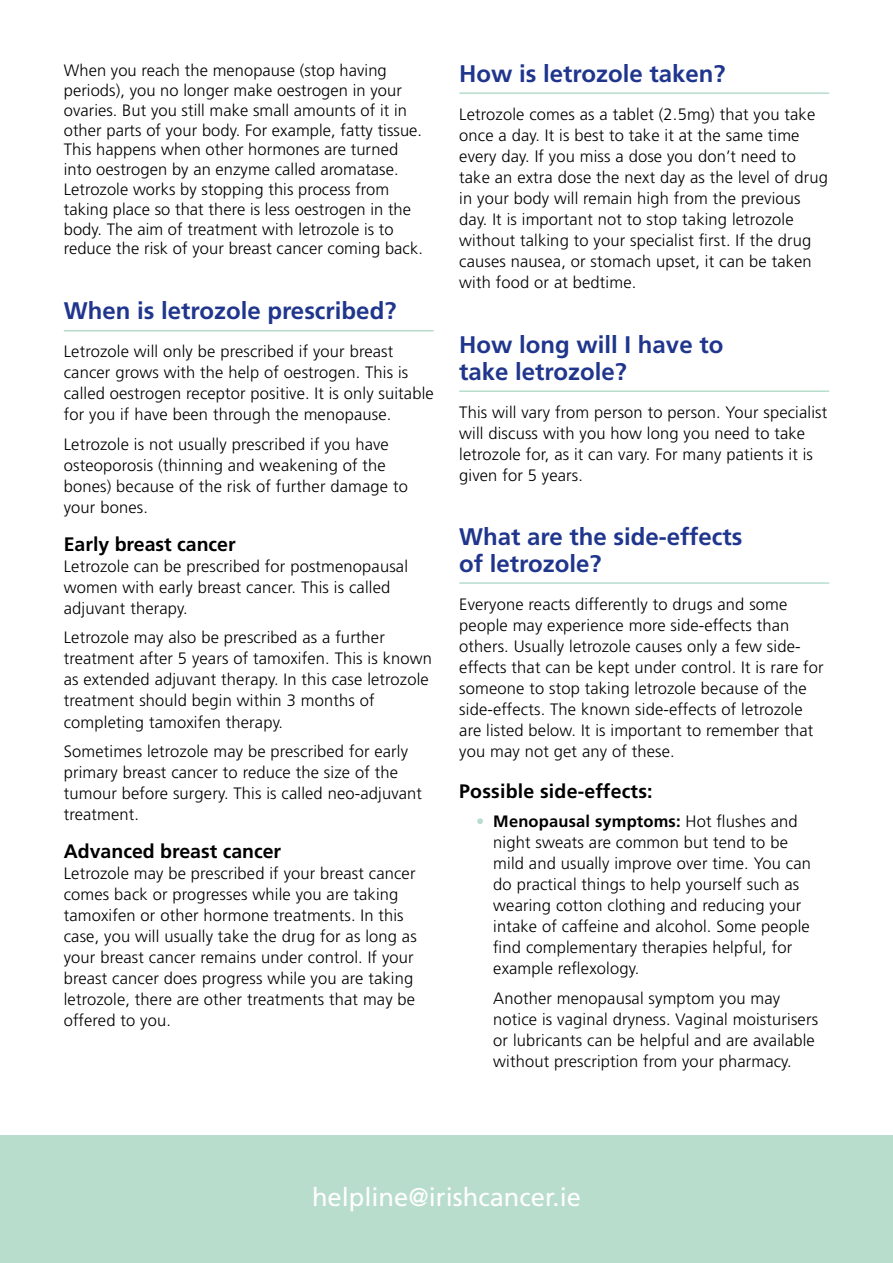
<style>
.page{position:relative;width:893px;height:1263px;background:#fff}
.page>*{position:absolute;margin:0;border:0;box-sizing:border-box;transform-origin:0 0}
.t1{font:25.5px "Frutiger LT Std";color:#fff}
.t2{font:700 24px/27px "Frutiger LT Std";color:#20368d}
.t3{font:700 19.5px "Frutiger LT Std";color:#000}
.t4{font:300 16.5px/21px "Frutiger LT Std";letter-spacing:.01em;color:#000}
.s1{color:#b8ddcd}
.s2{font-weight:700}
</style>
<div class="page">
<hr style="left:64px;top:330px;width:370px;height:1px;background:#b8ddcd">
<hr style="left:459px;top:92px;width:370px;height:2px;background:#b8ddcd">
<hr style="left:459px;top:390px;width:370px;height:2px;background:#b8ddcd">
<hr style="left:459px;top:582px;width:370px;height:2px;background:#b8ddcd">
<div style="left:0;top:1135px;width:893px;height:128px;background:#b8ddcd"></div>
<p class="t4" style="left:64px;top:61px;width:361px;line-height:19.8px">When you reach the menopause (stop having periods), you no longer make oestrogen in your ovaries. But you still make small amounts of it in other parts of your body. For example, fatty tissue.<br>This happens when other hormones are turned into oestrogen by an enzyme called aromatase.<br>Letrozole works by stopping this process from taking place so that there is less oestrogen in the body. The aim of treatment with letrozole is to reduce the risk of your breast cancer coming back.</p>
<h2 class="t2" style="left:64px;top:298px;width:334px">When is letrozole prescribed?</h2>
<p class="t4" style="left:64px;top:341px;width:371px">Letrozole will only be prescribed if your breast cancer grows with the help of oestrogen. This is called oestrogen receptor positive. It is only suitable for you if have been through the menopause.</p>
<p class="t4" style="left:64px;top:434px;width:346px">Letrozole is not usually prescribed if you have osteoporosis (thinning and weakening of the bones) because of the risk of further damage to your bones.</p>
<p class="t3" style="left:64px;top:533px;width:173px">Early breast cancer</p>
<p class="t4" style="left:64px;top:556px;width:346px">Letrozole can be prescribed for postmenopausal women with early breast cancer. This is called adjuvant therapy.</p>
<p class="t4" style="left:64px;top:627px;width:370px">Letrozole may also be prescribed as a further treatment after 5 years of tamoxifen. This is known as extended adjuvant therapy. In this case letrozole treatment should begin within 3 months of completing tamoxifen therapy.</p>
<p class="t4" style="left:64px;top:741px;width:360px">Sometimes letrozole may be prescribed for early primary breast cancer to reduce the size of the tumour before surgery. This is called neo-adjuvant treatment.</p>
<p class="t3" style="left:64px;top:840px;width:219px">Advanced breast cancer</p>
<p class="t4" style="left:64px;top:863px;width:354px">Letrozole may be prescribed if your breast cancer comes back or progresses while you are taking tamoxifen or other hormone treatments. In this case, you will usually take the drug for as long as your breast cancer remains under control. If your breast cancer does progress while you are taking letrozole, there are other treatments that may be offered to you.</p>
<h2 class="t2" style="left:459px;top:60px;width:268px">How is letrozole taken?</h2>
<p class="t4" style="left:459px;top:104px;width:370px">Letrozole comes as a tablet (2.5mg) that you take once a day. It is best to take it at the same time every day. If you miss a dose you don’t need to take an extra dose the next day as the level of drug in your body will remain high from the previous day. It is important not to stop taking letrozole without talking to your specialist first. If the drug causes nausea, or stomach upset, it can be taken with food or at bedtime.</p>
<h2 class="t2" style="left:459px;top:331px;width:266px">How long will I have to take letrozole?</h2>
<p class="t4" style="left:459px;top:402px;width:369px">This will vary from person to person. Your specialist will discuss with you how long you need to take letrozole for, as it can vary. For many patients it is given for 5 years.</p>
<h2 class="t2" style="left:459px;top:523px;width:285px">What are the side-effects of letrozole?</h2>
<p class="t4" style="left:459px;top:594px;width:366px">Everyone reacts differently to drugs and some people may experience more side-effects than others. Usually letrozole causes only a few side&shy;effects that can be kept under control. It is rare for someone to stop taking letrozole because of the side-effects. The known side-effects of letrozole are listed below. It is important to remember that you may not get any of these.</p>
<p class="t3" style="left:459px;top:779px;width:195px">Possible side-effects:</p>
<p class="t4" style="left:493px;top:811px;width:319px;text-indent:-17px"><span class="s1">•</span> <span class="s2">Menopausal symptoms:</span> Hot flushes and night sweats are common but tend to be mild and usually improve over time. You can do practical things to help yourself such as wearing cotton clothing and reducing your intake of caffeine and alcohol. Some people find complementary therapies helpful, for example reflexology.</p>
<p class="t4" style="left:493px;top:988px;width:326px">Another menopausal symptom you may notice is vaginal dryness. Vaginal moisturisers or lubricants can be helpful and are available without prescription from your pharmacy.</p>
<h1 class="t1" style="left:312px;top:1182px;width:270px">helpline@irishcancer.ie</h1>
</div>
